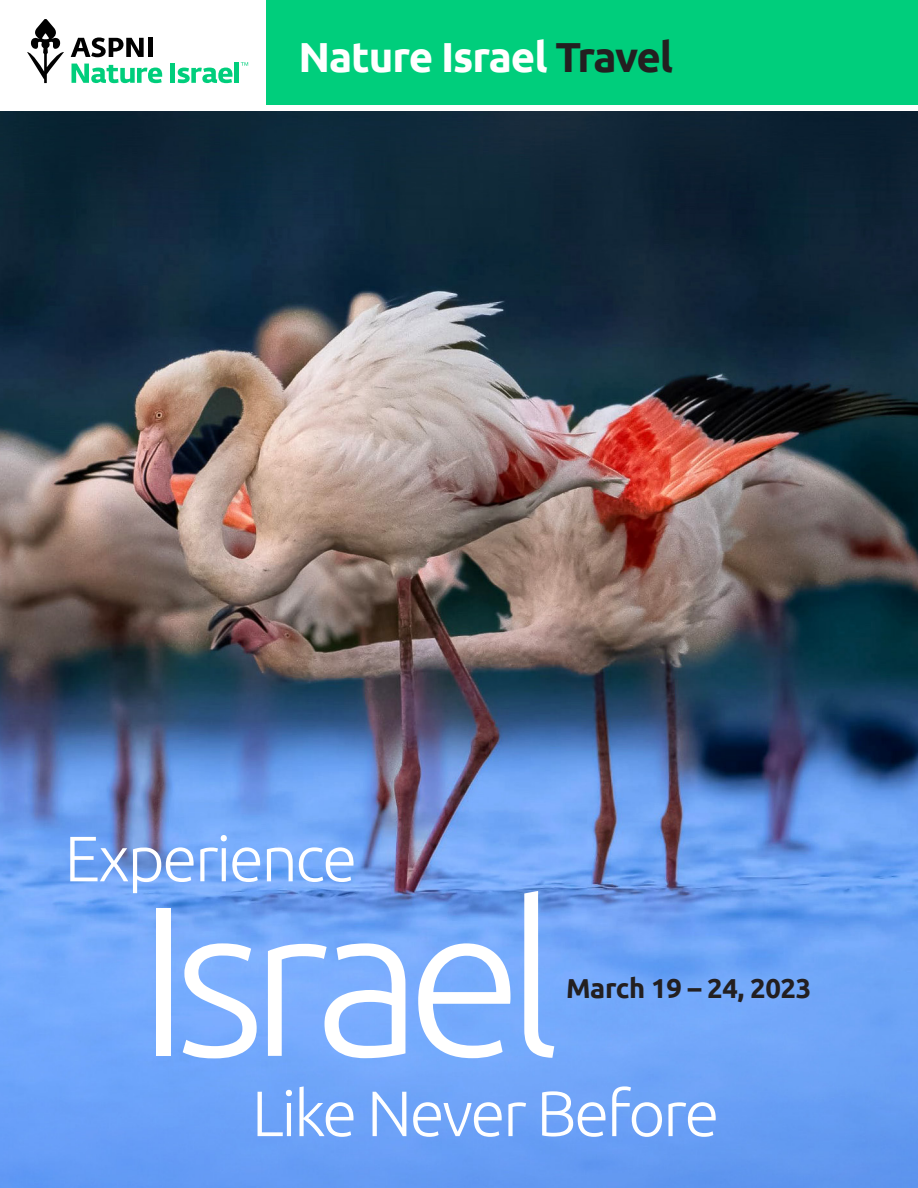
<style>
.page{position:relative;width:918px;height:1188px;background:#fff}
.page>*{position:absolute;margin:0;border:0;box-sizing:border-box;transform-origin:0 0}
.t1{font:300 212.55px "Ubuntu";letter-spacing:-.075em;color:#fff}
.t2{font:300 64.05px "Ubuntu";letter-spacing:-.04em;color:#fff}
.t3{font:700 42px "Ubuntu";letter-spacing:-.025em;color:#fff}
.t4{font:700 27.45px "Ubuntu";letter-spacing:-.015em;color:#231f20}
.s1{color:#231f20}
</style>
<div class="page">
<svg style="left:71px;top:38px;width:73px;height:19px"></svg>
<div style="left:148px;top:38px;width:5px;height:19px;background:#010101"></div>
<svg style="left:71px;top:64px;width:91px;height:19px"></svg>
<div style="left:170px;top:64px;width:5px;height:19px;background:#00ce7c"></div>
<svg style="left:178px;top:68px;width:55px;height:15px"></svg>
<hr style="left:235px;top:62px;width:4px;height:21px;background:#00ce7c">
<svg style="left:27px;top:19px;width:37px;height:64px"></svg>
<svg style="left:241px;top:62px;width:7px;height:4px"></svg>
<div style="left:267px;top:0;width:651px;height:108px;background:#00ce7c"></div>
<img style="left:0;top:111px;width:918px;height:1077px">
<div style="left:0;top:105px;width:918px;height:6px;background:#fff"></div>
<p class="t3" style="left:298px;top:31px;width:376px">Nature Israel <span class="s1">Travel</span></p>
<p class="t2" style="left:64px;top:820px;width:294px">Experience</p>
<p class="t1" style="left:137px;top:852px;width:425px">Israel</p>
<p class="t4" style="left:566px;top:971px;width:247px">March 19 – 24, 2023</p>
<p class="t2" style="left:252px;top:1075px;width:469px">Like Never Before</p>
</div>
